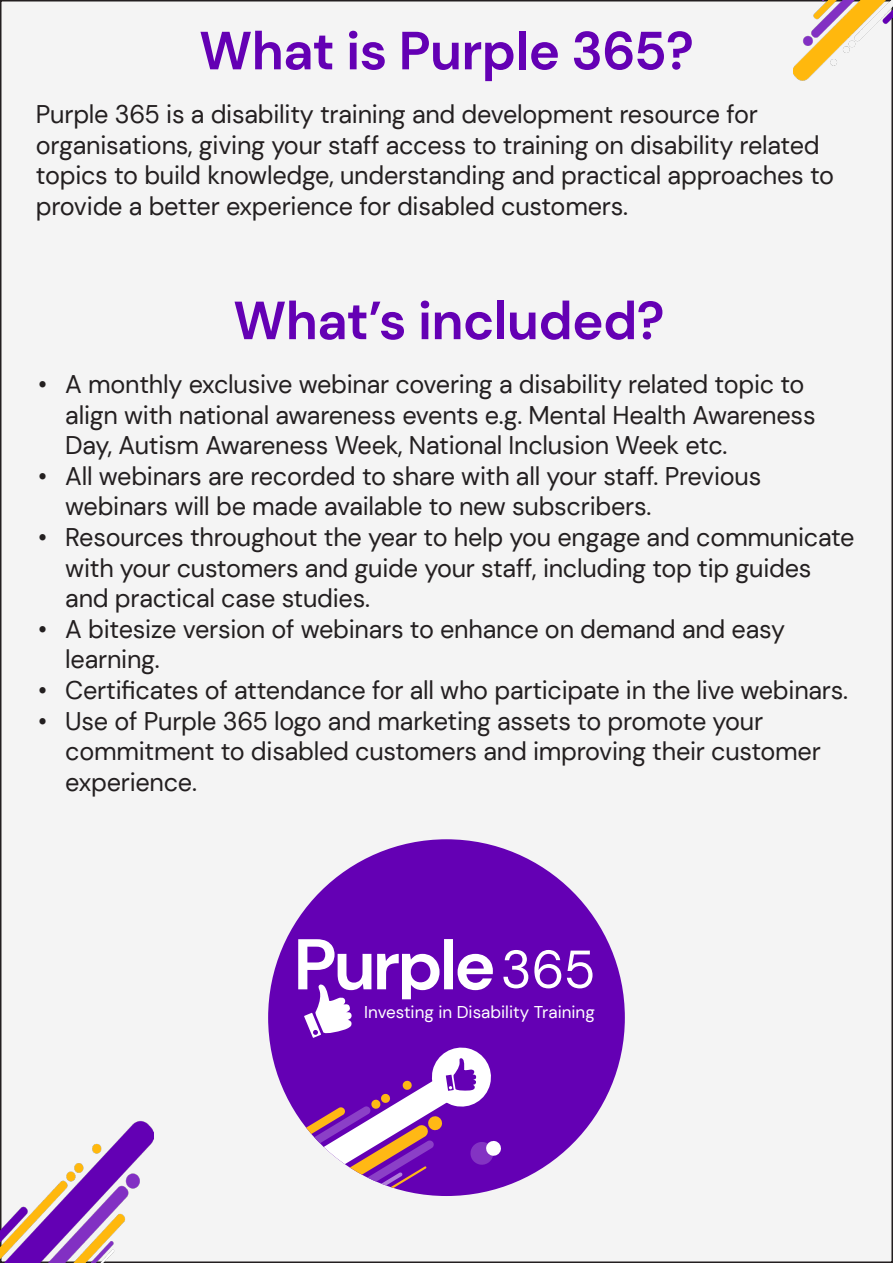
<style>
.page{position:relative;width:893px;height:1263px;background:#fff}
.page>*{position:absolute;margin:0;border:0;box-sizing:border-box;transform-origin:0 0}
.t1{font:700 53.55px "DM Sans";letter-spacing:-.01em;color:#6400b4}
.t2{font:25.5px/30.6px "DM Sans";letter-spacing:-.01em;color:#231f20}
.t3{font:17.1px "DM Sans";color:#fff}
</style>
<div class="page">
<div style="left:1px;top:1px;width:891px;height:1261px;background:#f4f4f4"></div>
<img style="left:0;top:1087px;width:153px;height:176px">
<img style="left:794px;top:0;width:99px;height:85px">
<div style="left:268px;top:839px;width:357px;height:357px;background:#6400b4;border-radius:50%"></div>
<svg style="left:270px;top:1044px;width:232px;height:152px"></svg>
<svg style="left:298px;top:939px;width:195px;height:99px"></svg>
<svg style="left:503px;top:950px;width:25px;height:38px"></svg>
<svg style="left:534px;top:950px;width:27px;height:38px"></svg>
<svg style="left:567px;top:950px;width:25px;height:38px"></svg>
<p class="t1" style="left:199px;top:17px;width:496px">What is Purple 365?</p>
<p class="t2" style="left:36px;top:99px;width:800px">Purple 365 is a disability training and development resource for organisations, giving your staff access to training on disability related topics to build knowledge, understanding and practical approaches to provide a better experience for disabled customers.</p>
<p class="t1" style="left:233px;top:287px;width:433px">What’s included?</p>
<p class="t2" style="left:65px;top:369px;width:752px;text-indent:-27px">• A monthly exclusive webinar covering a disability related topic to align with national awareness events e.g. Mental Health Awareness<br>Day, Autism Awareness Week, National Inclusion Week etc.</p>
<p class="t2" style="left:65px;top:460px;width:698px;text-indent:-27px">• All webinars are recorded to share with all your staff. Previous webinars will be made available to new subscribers.</p>
<p class="t2" style="left:65px;top:522px;width:791px;text-indent:-27px">• Resources throughout the year to help you engage and communicate with your customers and guide your staff, including top tip guides and practical case studies.</p>
<p class="t2" style="left:65px;top:613px;width:721px;text-indent:-27px">• A bitesize version of webinars to enhance on demand and easy learning.</p>
<p class="t2" style="left:38px;top:675px;width:811px">• Certificates of attendance for all who participate in the live webinars.</p>
<p class="t2" style="left:65px;top:705px;width:757px;text-indent:-27px">• Use of Purple 365 logo and marketing assets to promote your commitment to disabled customers and improving their customer experience.</p>
<p class="t3" style="left:364px;top:1001px;width:232px">Investing in Disability Training</p>
</div>
